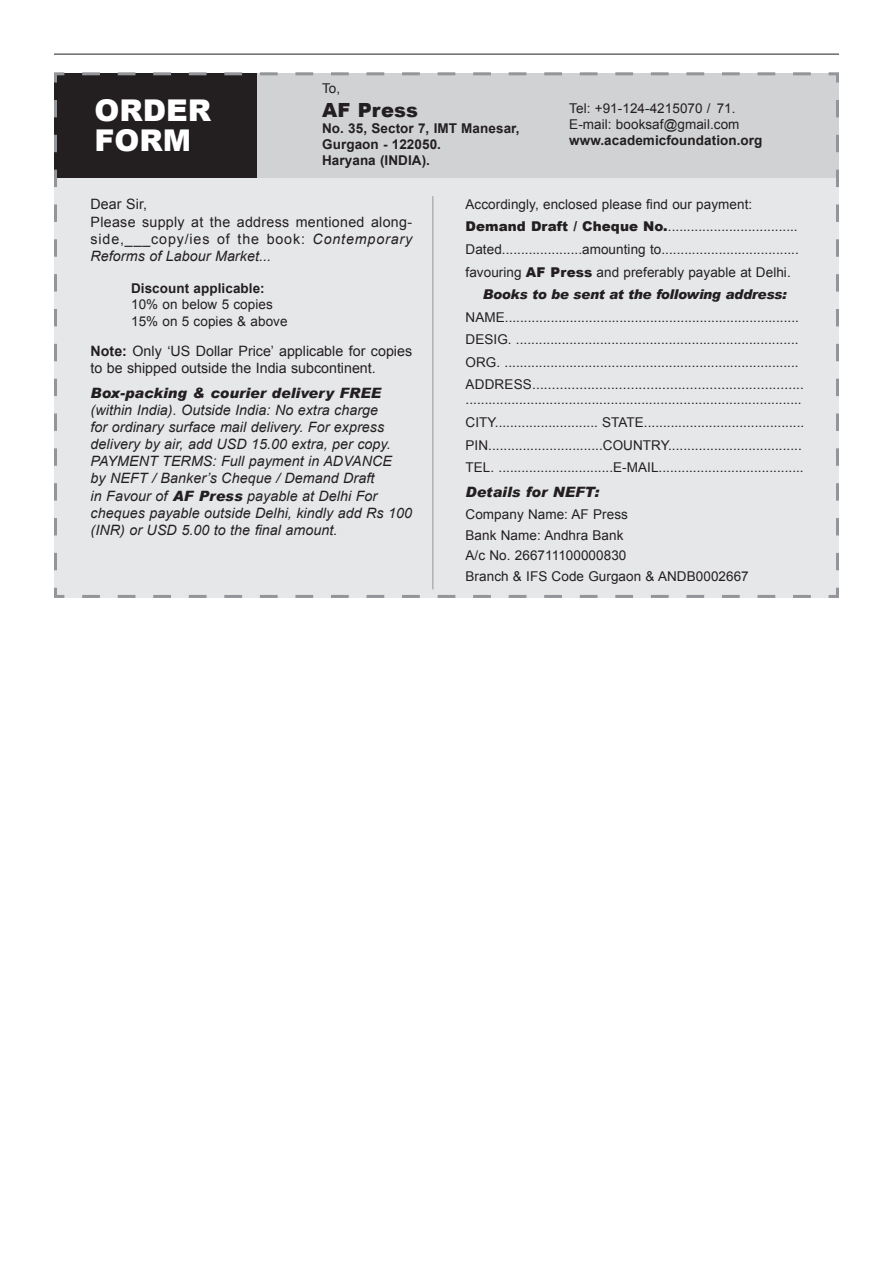
<style>
.page{position:relative;width:893px;height:1263px;background:#fff}
.page>*{position:absolute;margin:0;border:0;box-sizing:border-box;transform-origin:0 0}
.t1{font:900 30px/30px "Arial";color:#fff}
.t2{font:900 19.5px "Arial";color:#231f20}
.t3{font:italic 14.25px/17.1px "Arial";letter-spacing:.005em;color:#231f20}
.t4{font:14.25px/17.1px "Arial";letter-spacing:.02em;color:#231f20}
.t5{font:14.25px/17.1px "Arial";color:#231f20}
.t6{font:italic 900 14.25px "Arial";letter-spacing:.005em;color:#231f20}
.t7{font:13.5px/22.5px "Arial";letter-spacing:.005em;color:#231f20}
.t8{font:700 13.5px/16.2px "Arial";letter-spacing:.005em;color:#231f20}
.t9{font:italic 900 13.5px "Arial";letter-spacing:-.02em;color:#231f20}
.s1{font-style:italic}
.s2{font-weight:700}
.s3{font-weight:900}
</style>
<div class="page">
<hr style="left:54px;top:54px;width:785px;height:1px;background:#231f20">
<svg style="left:54px;top:72px;width:785px;height:526px;background:#d8d9db"></svg>
<hr style="left:432px;top:196px;width:1px;height:393px;background:#939598">
<h1 class="t1" style="left:95px;top:94px;width:118px">Order fo rm</h1>
<p class="t7" style="left:322px;top:78px;width:20px">To,</p>
<h2 class="t2" style="left:322px;top:96px;width:97px">AF Press</h2>
<p class="t8" style="left:322px;top:121px;width:199px">No. 35, Sector 7, IMT Manesar,<br>Gurgaon - 122050.<br>Haryana (India).</p>
<p class="t7" style="left:569px;top:100px;width:172px;line-height:16.2px">Tel: +91-124-4215070 / 71.<br>E-mail: booksaf@gmail.com</p>
<p class="t8" style="left:569px;top:133px;width:195px">www.academicfoundation.org</p>
<p class="t4" style="left:91px;top:196px;width:323px">Dear Sir,<br>Please supply at the address mentioned along&shy;side,___copy/ies of the book: <span class="s1">Contemporary<br>Reforms of Labour Market...</span></p>
<p class="t8" style="left:131px;top:281px;width:135px">Discount applicable:</p>
<p class="t7" style="left:131px;top:297px;width:158px;line-height:16.2px">10% on below 5 copies<br>15% on 5 copies &amp; above</p>
<p class="t5" style="left:91px;top:343px;width:323px"><span class="s2">Note:</span> Only ‘US Dollar Price’ applicable for copies to be shipped outside the India subcontinent.</p>
<p class="t6" style="left:91px;top:384px;width:292px">Box-packing &amp; courier delivery FREE</p>
<p class="t3" style="left:91px;top:402px;width:323px">(within India). Outside India: No extra charge<br>for ordinary surface mail delivery. For express delivery by air, add USD 15.00 extra, per copy.<br>PAYMENT TERMS: Full payment in ADVANCE<br>by NEFT / Banker’s Cheque / Demand Draft<br>in Favour of <span class="s3">AF Press</span> payable at Delhi For cheques payable outside Delhi, kindly add Rs 100 (INR) or USD 5.00 to the final amount.</p>
<p class="t7" style="left:466px;top:193px;width:288px">Accordingly, enclosed please find our payment:</p>
<p class="t7" style="left:466px;top:216px;width:334px"><span class="s3">Demand Draft / Cheque No.</span>..................................</p>
<p class="t7" style="left:466px;top:238px;width:335px">Dated.....................amounting to....................................</p>
<p class="t7" style="left:466px;top:261px;width:327px">favouring <span class="s3">AF Press</span> and preferably payable at Delhi.</p>
<p class="t9" style="left:483px;top:286px;width:305px">Books to be sent at the following address:</p>
<p class="t7" style="left:466px;top:306px;width:340px">NAME.............................................................................<br>DESIG. ..........................................................................<br>ORG. .............................................................................<br>ADDRESS.....................................................................</p>
<p class="t7" style="left:466px;top:389px;width:340px">........................................................................................<br>CITY........................... STATE..........................................<br>PIN..............................COUNTRY...................................<br>TEL. ..............................E-MAIL......................................</p>
<p class="t6" style="left:466px;top:483px;width:135px">Details for NEFT:</p>
<p class="t7" style="left:466px;top:505px;width:285px;line-height:20.4px">Company Name: AF Press<br>Bank Name: Andhra Bank<br>A/c No. 266711100000830<br>Branch &amp; IFS Code Gurgaon &amp; ANDB0002667</p>
</div>
